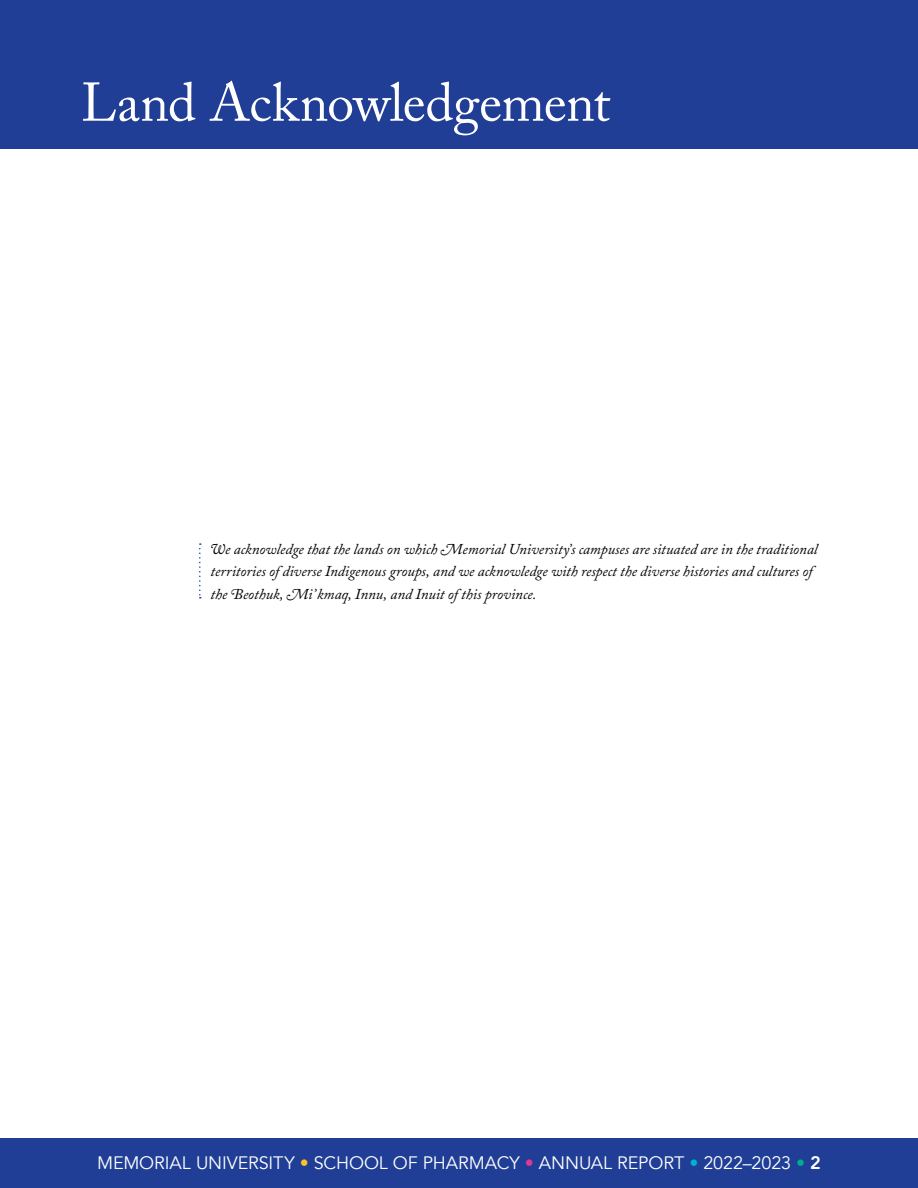
<style>
.page{position:relative;width:918px;height:1188px;background:#fff}
.page>*{position:absolute;margin:0;border:0;box-sizing:border-box;transform-origin:0 0}
.t1{font:54px "Adobe Caslon Pro";letter-spacing:-.01em;color:#fff}
.t2{font:18px "Avenir";letter-spacing:-.005em;color:#fff}
.t3{font:italic 15px/22.5px "Adobe Caslon Pro";color:#000}
.s1{color:#fec225}
.s2{color:#e23694}
.s3{color:#00b2cf}
.s4{color:#00ac92}
.s5{font-weight:800}
</style>
<div class="page">
<div style="left:0;top:1138px;width:918px;height:50px;background:#203e96"></div>
<div style="left:0;top:0;width:918px;height:148px;background:#203e96"></div>
<svg style="left:199px;top:543px;width:2px;height:55px"></svg>
<h1 class="t1" style="left:81px;top:70px;width:531px">Land Acknowledgement</h1>
<p class="t3" style="left:211px;top:537px;width:609px">We acknowledge that the lands on which Memorial University’s campuses are situated are in the traditional territories of diverse Indigenous groups, and we acknowledge with respect the diverse histories and cultures of the Beothuk, Mi’kmaq, Innu, and Inuit of this province.</p>
<p class="t2" style="left:97px;top:1152px;width:725px">MEMORIAL UNIVERSITY <span class="s1">•</span> SCHOOL OF PHARMACY <span class="s2">•</span> ANNUAL REPORT <span class="s3">•</span> 2022–2023 <span class="s4">•</span> <span class="s5">2</span></p>
</div>
